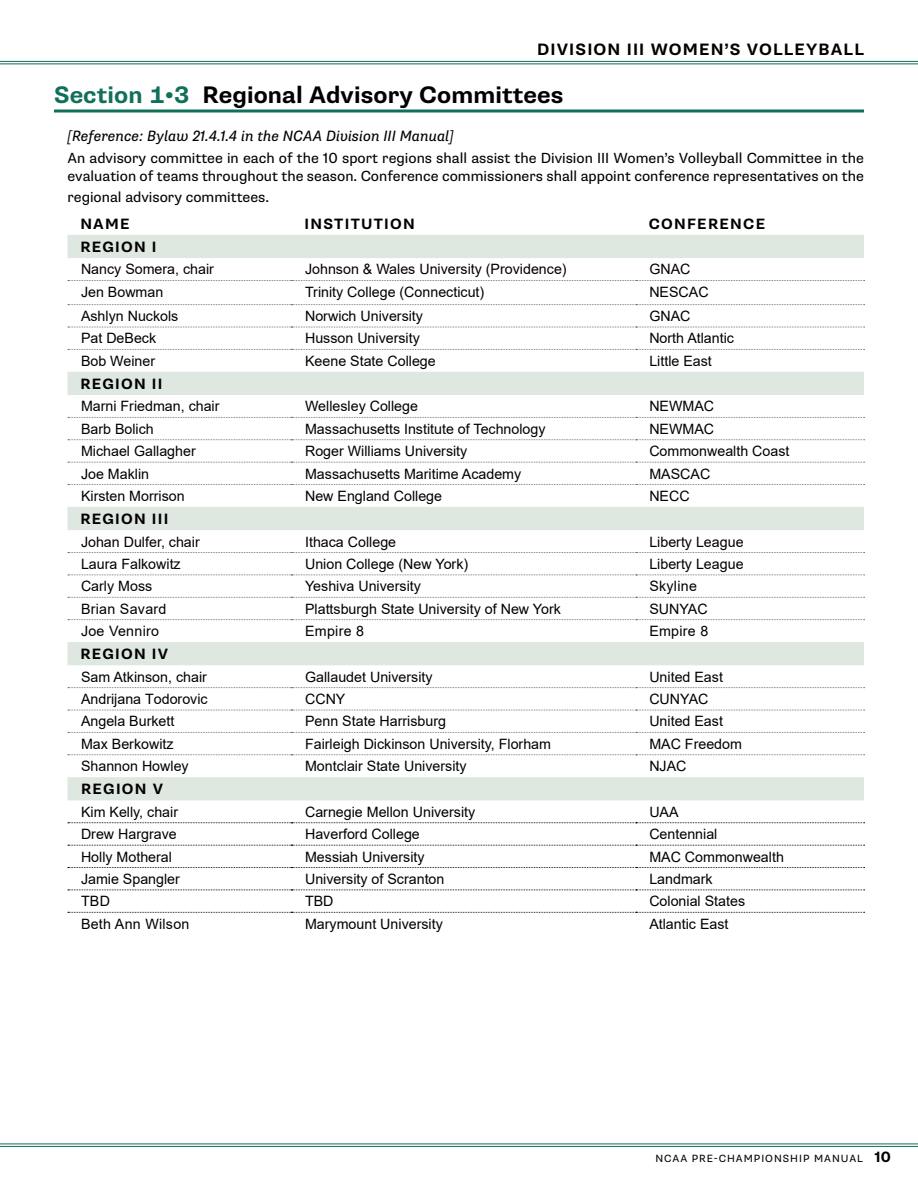
<style>
.page{position:relative;width:918px;height:1188px;background:#fff}
.page>*{position:absolute;margin:0;border:0;box-sizing:border-box;transform-origin:0 0}
.t1{font:700 24px "Supria Sans";letter-spacing:.005em;color:#000}
.t2{font:700 16.5px "Supria Sans";letter-spacing:.07em;color:#000}
.t3{font:700 15px "Supria Sans";letter-spacing:.085em;color:#000}
.t4{font:italic 15px "Supria Sans";color:#000}
.t5{font:14.7px/18px "Supria Sans";color:#000}
.t6{font:14.25px "Arial";color:#000}
.t7{font:14.25px "Arial";letter-spacing:.02em;color:#000}
.t8{font:10.5px "Supria Sans";letter-spacing:.095em;color:#000}
.s1{color:#117059}
.s2{font-weight:700;font-size:15px}
</style>
<div class="page">
<hr style="left:54px;top:110px;width:810px;height:2px;background:#117059">
<svg style="left:68px;top:235px;width:796px;height:565px"></svg>
<svg style="left:68px;top:280px;width:797px;height:1px"></svg>
<svg style="left:68px;top:304px;width:797px;height:1px"></svg>
<svg style="left:68px;top:327px;width:797px;height:1px"></svg>
<svg style="left:68px;top:349px;width:797px;height:1px"></svg>
<svg style="left:68px;top:417px;width:797px;height:1px"></svg>
<svg style="left:68px;top:439px;width:797px;height:1px"></svg>
<svg style="left:68px;top:462px;width:797px;height:1px"></svg>
<svg style="left:68px;top:484px;width:797px;height:1px"></svg>
<svg style="left:68px;top:552px;width:797px;height:1px"></svg>
<svg style="left:68px;top:575px;width:797px;height:1px"></svg>
<svg style="left:68px;top:597px;width:797px;height:1px"></svg>
<svg style="left:68px;top:710px;width:797px;height:1px"></svg>
<svg style="left:68px;top:732px;width:797px;height:1px"></svg>
<svg style="left:68px;top:754px;width:797px;height:1px"></svg>
<svg style="left:68px;top:619px;width:797px;height:1px"></svg>
<svg style="left:68px;top:687px;width:797px;height:1px"></svg>
<svg style="left:68px;top:912px;width:797px;height:1px"></svg>
<svg style="left:68px;top:890px;width:797px;height:1px"></svg>
<svg style="left:68px;top:867px;width:797px;height:1px"></svg>
<svg style="left:68px;top:845px;width:797px;height:1px"></svg>
<svg style="left:68px;top:822px;width:797px;height:1px"></svg>
<hr style="left:0;top:61px;width:918px;height:1px;background:#117059">
<hr style="left:0;top:64px;width:918px;height:1px;background:#117059">
<hr style="left:0;top:1144px;width:918px;height:1px;background:#117059">
<hr style="left:0;top:1146px;width:918px;height:1px;background:#117059">
<p class="t2" style="left:537px;top:39px;width:328px">DIVISION III WOMEN’S VOLLEYBALL</p>
<h1 class="t1" style="left:54px;top:80px;width:511px"><span class="s1">Section 1•3</span> Regional Advisory Committees</h1>
<p class="t4" style="left:68px;top:127px;width:388px">[Reference: Bylaw 21.4.1.4 in the NCAA Division III Manual]</p>
<p class="t5" style="left:68px;top:149px;width:798px">An advisory committee in each of the 10 sport regions shall assist the Division III Women’s Volleyball Committee in the evaluation of teams throughout the season. Conference commissioners shall appoint conference representatives on the</p>
<p class="t5" style="left:68px;top:188px;width:203px">regional advisory committees.</p>
<p class="t3" style="left:80px;top:215px;width:51px">NAME</p>
<p class="t3" style="left:304px;top:215px;width:112px">INSTITUTION</p>
<p class="t3" style="left:649px;top:215px;width:118px">CONFERENCE</p>
<p class="t3" style="left:80px;top:238px;width:78px">REGION I</p>
<p class="t6" style="left:81px;top:260px;width:135px">Nancy Somera, chair</p>
<p class="t6" style="left:305px;top:260px;width:263px">Johnson &amp; Wales University (Providence)</p>
<p class="t6" style="left:649px;top:260px;width:43px">GNAC</p>
<p class="t6" style="left:81px;top:282px;width:84px">Jen Bowman</p>
<p class="t6" style="left:305px;top:282px;width:181px">Trinity College (Connecticut)</p>
<p class="t6" style="left:649px;top:282px;width:61px">NESCAC</p>
<p class="t6" style="left:81px;top:306px;width:99px">Ashlyn Nuckols</p>
<p class="t6" style="left:305px;top:306px;width:119px">Norwich University</p>
<p class="t6" style="left:649px;top:306px;width:43px">GNAC</p>
<p class="t6" style="left:81px;top:329px;width:77px">Pat DeBeck</p>
<p class="t6" style="left:305px;top:329px;width:116px">Husson University</p>
<p class="t6" style="left:649px;top:329px;width:86px">North Atlantic</p>
<p class="t6" style="left:81px;top:351px;width:76px">Bob Weiner</p>
<p class="t6" style="left:305px;top:351px;width:132px">Keene State College</p>
<p class="t6" style="left:649px;top:351px;width:64px">Little East</p>
<p class="t3" style="left:80px;top:375px;width:84px">REGION II</p>
<p class="t6" style="left:81px;top:397px;width:140px">Marni Friedman, chair</p>
<p class="t6" style="left:305px;top:397px;width:114px">Wellesley College</p>
<p class="t6" style="left:649px;top:397px;width:66px">NEWMAC</p>
<p class="t6" style="left:81px;top:419px;width:74px">Barb Bolich</p>
<p class="t6" style="left:305px;top:419px;width:242px">Massachusetts Institute of Technology</p>
<p class="t6" style="left:649px;top:419px;width:66px">NEWMAC</p>
<p class="t6" style="left:81px;top:441px;width:116px">Michael Gallagher</p>
<p class="t6" style="left:305px;top:441px;width:164px">Roger Williams University</p>
<p class="t6" style="left:649px;top:441px;width:142px">Commonwealth Coast</p>
<p class="t6" style="left:81px;top:464px;width:70px">Joe Maklin</p>
<p class="t6" style="left:305px;top:464px;width:218px">Massachusetts Maritime Academy</p>
<p class="t6" style="left:649px;top:464px;width:62px">MASCAC</p>
<p class="t6" style="left:81px;top:486px;width:105px">Kirsten Morrison</p>
<p class="t6" style="left:305px;top:486px;width:139px">New England College</p>
<p class="t6" style="left:649px;top:486px;width:42px">NECC</p>
<p class="t3" style="left:80px;top:510px;width:90px">REGION III</p>
<p class="t6" style="left:81px;top:532px;width:120px">Johan Dulfer, chair</p>
<p class="t6" style="left:305px;top:532px;width:93px">Ithaca College</p>
<p class="t6" style="left:649px;top:532px;width:96px">Liberty League</p>
<p class="t6" style="left:81px;top:554px;width:101px">Laura Falkowitz</p>
<p class="t6" style="left:305px;top:554px;width:165px">Union College (New York)</p>
<p class="t6" style="left:649px;top:554px;width:96px">Liberty League</p>
<p class="t6" style="left:81px;top:576px;width:73px">Carly Moss</p>
<p class="t6" style="left:305px;top:576px;width:117px">Yeshiva University</p>
<p class="t7" style="left:649px;top:576px;width:49px">Skyline</p>
<p class="t7" style="left:81px;top:599px;width:87px">Brian Savard</p>
<p class="t6" style="left:305px;top:599px;width:257px">Plattsburgh State University of New York</p>
<p class="t6" style="left:649px;top:599px;width:60px">SUNYAC</p>
<p class="t7" style="left:81px;top:621px;width:80px">Joe Venniro</p>
<p class="t6" style="left:305px;top:621px;width:61px">Empire 8</p>
<p class="t6" style="left:649px;top:621px;width:61px">Empire 8</p>
<p class="t3" style="left:80px;top:645px;width:89px">REGION IV</p>
<p class="t6" style="left:81px;top:667px;width:127px">Sam Atkinson, chair</p>
<p class="t6" style="left:305px;top:667px;width:129px">Gallaudet University</p>
<p class="t6" style="left:649px;top:667px;width:75px">United East</p>
<p class="t6" style="left:81px;top:689px;width:128px">Andrijana Todorovic</p>
<p class="t6" style="left:305px;top:689px;width:42px">CCNY</p>
<p class="t6" style="left:649px;top:689px;width:61px">CUNYAC</p>
<p class="t6" style="left:81px;top:712px;width:95px">Angela Burkett</p>
<p class="t6" style="left:305px;top:712px;width:142px">Penn State Harrisburg</p>
<p class="t6" style="left:649px;top:712px;width:75px">United East</p>
<p class="t6" style="left:81px;top:734px;width:94px">Max Berkowitz</p>
<p class="t6" style="left:305px;top:734px;width:248px">Fairleigh Dickinson University, Florham</p>
<p class="t6" style="left:649px;top:734px;width:94px">MAC Freedom</p>
<p class="t6" style="left:81px;top:756px;width:109px">Shannon Howley</p>
<p class="t6" style="left:305px;top:756px;width:163px">Montclair State University</p>
<p class="t6" style="left:649px;top:756px;width:39px">NJAC</p>
<p class="t3" style="left:81px;top:780px;width:83px">REGION V</p>
<p class="t6" style="left:81px;top:802px;width:99px">Kim Kelly, chair</p>
<p class="t6" style="left:305px;top:802px;width:172px">Carnegie Mellon University</p>
<p class="t6" style="left:649px;top:802px;width:31px">UAA</p>
<p class="t6" style="left:81px;top:824px;width:97px">Drew Hargrave</p>
<p class="t6" style="left:305px;top:824px;width:116px">Haverford College</p>
<p class="t6" style="left:649px;top:824px;width:70px">Centennial</p>
<p class="t6" style="left:81px;top:847px;width:93px">Holly Motheral</p>
<p class="t6" style="left:305px;top:847px;width:121px">Messiah University</p>
<p class="t6" style="left:649px;top:847px;width:136px">MAC Commonwealth</p>
<p class="t6" style="left:81px;top:869px;width:100px">Jamie Spangler</p>
<p class="t6" style="left:305px;top:869px;width:141px">University of Scranton</p>
<p class="t6" style="left:649px;top:869px;width:65px">Landmark</p>
<p class="t6" style="left:81px;top:891px;width:31px">TBD</p>
<p class="t6" style="left:305px;top:891px;width:30px">TBD</p>
<p class="t6" style="left:649px;top:891px;width:97px">Colonial States</p>
<p class="t7" style="left:81px;top:914px;width:110px">Beth Ann Wilson</p>
<p class="t6" style="left:305px;top:914px;width:139px">Marymount University</p>
<p class="t6" style="left:649px;top:914px;width:81px">Atlantic East</p>
<p class="t8" style="left:655px;top:1152px;width:237px">NCAA PRE-CHAMPIONSHIP MANUAL <span class="s2">10</span></p>
</div>
